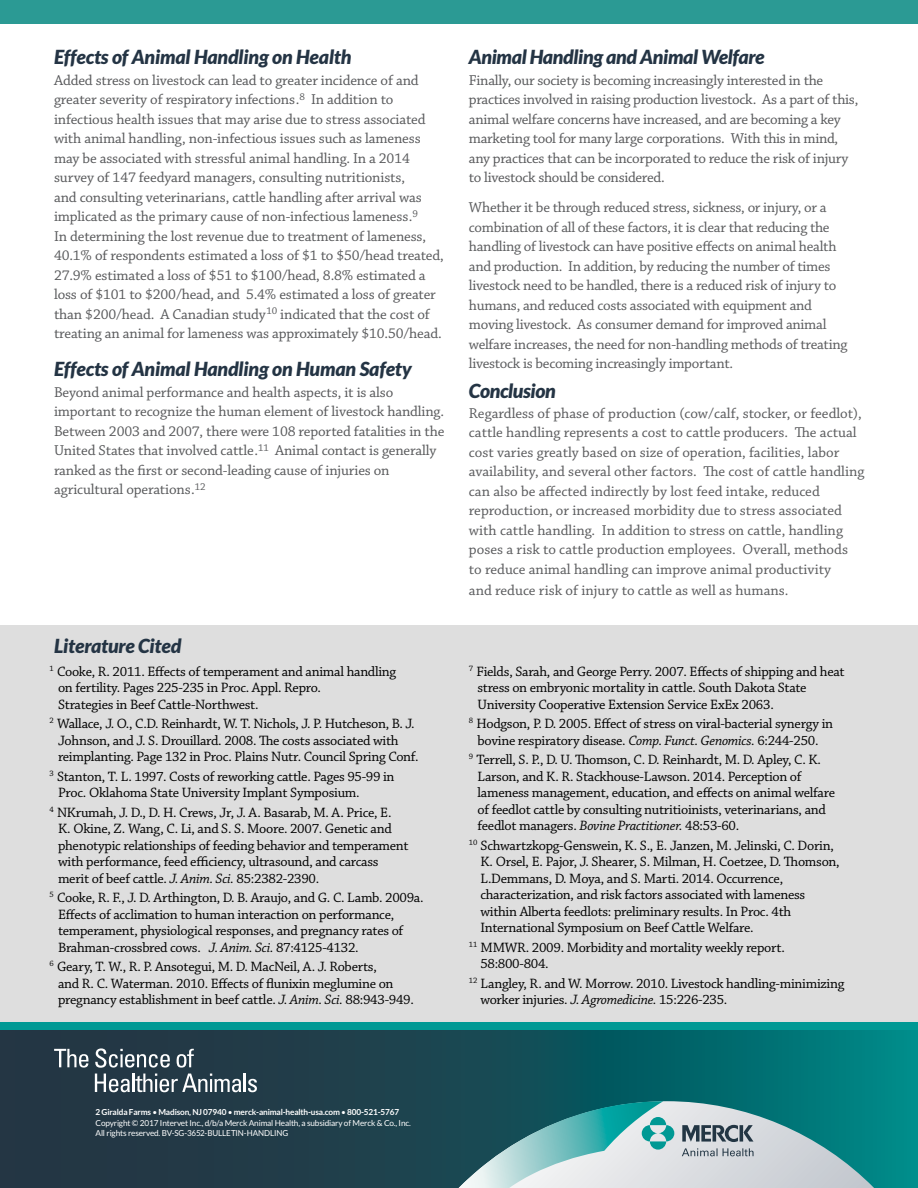
<style>
.page{position:relative;width:918px;height:1188px;background:#fff}
.page>*{position:absolute;margin:0;border:0;box-sizing:border-box;transform-origin:0 0}
.t1{font:italic 900 19.5px "Lato";letter-spacing:-.01em;color:#243444}
.t2{font:15px/19.5px "Chaparral Pro";letter-spacing:-.01em;color:#58595b}
.t3{font:15px/19.5px "Chaparral Pro";letter-spacing:-.005em;color:#5a5b5d}
.t4{font:14.25px/16.5px "Chaparral Pro";letter-spacing:-.02em;color:#000}
.t5{font:8.25px/10.8px "Lato";letter-spacing:-.02em;color:#fff}
.s1{font-style:italic}
.s2{font-weight:700}
</style>
<div class="page">
<div style="left:0;top:626px;width:918px;height:562px;background:#dedede"></div>
<div style="left:0;top:0;width:918px;height:23px;background:#2b9a94"></div>
<svg style="left:0;top:1030px;width:918px;height:158px"></svg>
<div style="left:0;top:1022px;width:918px;height:8px;background:#009994"></div>
<svg style="left:54px;top:1049px;width:34px;height:19px"></svg>
<svg style="left:95px;top:1048px;width:75px;height:20px"></svg>
<svg style="left:177px;top:1049px;width:17px;height:19px"></svg>
<svg style="left:95px;top:1074px;width:162px;height:18px"></svg>
<svg style="left:459px;top:1101px;width:415px;height:87px"></svg>
<h1 class="t1" style="left:54px;top:45px;width:299px">Effects of Animal Handling on Health</h1>
<p class="t2" style="left:54px;top:71px;width:391px">Added stress on livestock can lead to greater incidence of and greater severity of respiratory infections.<sup>8</sup> In addition to infectious health issues that may arise due to stress associated with animal handling, non-infectious issues such as lameness may be associated with stressful animal handling. In a 2014 survey of 147 feedyard managers, consulting nutritionists,<br>and consulting veterinarians, cattle handling after arrival was implicated as the primary cause of non-infectious lameness.<sup>9<br></sup>In determining the lost revenue due to treatment of lameness, 40.1% of respondents estimated a loss of $1 to $50/head treated, 27.9% estimated a loss of $51 to $100/head, 8.8% estimated a loss of $101 to $200/head, and 5.4% estimated a loss of greater than $200/head. A Canadian study<sup>10</sup> indicated that the cost of treating an animal for lameness was approximately $10.50/head.</p>
<h1 class="t1" style="left:54px;top:357px;width:359px">Effects of Animal Handling on Human Safety</h1>
<p class="t2" style="left:54px;top:383px;width:392px">Beyond animal performance and health aspects, it is also important to recognize the human element of livestock handling.<br>Between 2003 and 2007, there were 108 reported fatalities in the United States that involved cattle.<sup>11</sup> Animal contact is generally ranked as the first or second-leading cause of injuries on agricultural operations.<sup>12</sup></p>
<h1 class="t1" style="left:54px;top:635px;width:129px">Literature Cited</h1>
<p class="t4" style="left:58px;top:663px;width:340px;text-indent:-9px"><sup>1</sup> Cooke, R. 2011. Effects of temperament and animal handling on fertility. Pages 225-235 in Proc. Appl. Repro.<br>Strategies in Beef Cattle-Northwest.</p>
<p class="t4" style="left:58px;top:716px;width:362px;text-indent:-9px"><sup>2</sup> Wallace, J. O., C.D. Reinhardt, W. T. Nichols, J. P. Hutcheson, B. J.<br>Johnson, and J. S. Drouillard. 2008. The costs associated with reimplanting. Page 132 in Proc. Plains Nutr. Council Spring Conf.</p>
<p class="t4" style="left:58px;top:768px;width:338px;text-indent:-9px"><sup>3</sup> Stanton, T. L. 1997. Costs of reworking cattle. Pages 95-99 in<br>Proc. Oklahoma State University Implant Symposium.</p>
<p class="t4" style="left:58px;top:804px;width:352px;text-indent:-9px"><sup>4</sup> NKrumah, J. D., D. H. Crews, Jr, J. A. Basarab, M. A. Price, E.<br>K. Okine, Z. Wang, C. Li, and S. S. Moore. 2007. Genetic and phenotypic relationships of feeding behavior and temperament with performance, feed efficiency, ultrasound, and carcass merit of beef cattle. <span class="s1">J. Anim. Sci.</span> 85:2382-2390.</p>
<p class="t4" style="left:58px;top:890px;width:367px;text-indent:-9px"><sup>5</sup> Cooke, R. F., J. D. Arthington, D. B. Araujo, and G. C. Lamb. 2009a.<br>Effects of acclimation to human interaction on performance, temperament, physiological responses, and pregnancy rates of Brahman-crossbred cows. <span class="s1">J. Anim. Sci.</span> 87:4125-4132.</p>
<p class="t4" style="left:58px;top:959px;width:357px;text-indent:-9px"><sup>6</sup> Geary, T. W., R. P. Ansotegui, M. D. MacNeil, A. J. Roberts,<br>and R. C. Waterman. 2010. Effects of flunixin meglumine on pregnancy establishment in beef cattle. <span class="s1">J. Anim. Sci.</span> 88:943-949.</p>
<h1 class="t1" style="left:469px;top:45px;width:297px">Animal Handling and Animal Welfare</h1>
<p class="t2" style="left:469px;top:71px;width:391px">Finally, our society is becoming increasingly interested in the practices involved in raising production livestock. As a part of this, animal welfare concerns have increased, and are becoming a key marketing tool for many large corporations. With this in mind, any practices that can be incorporated to reduce the risk of injury to livestock should be considered.</p>
<p class="t3" style="left:469px;top:198px;width:380px">Whether it be through reduced stress, sickness, or injury, or a combination of all of these factors, it is clear that reducing the handling of livestock can have positive effects on animal health and production. In addition, by reducing the number of times livestock need to be handled, there is a reduced risk of injury to humans, and reduced costs associated with equipment and moving livestock. As consumer demand for improved animal welfare increases, the need for non-handling methods of treating livestock is becoming increasingly important.</p>
<h1 class="t1" style="left:469px;top:380px;width:88px">Conclusion</h1>
<p class="t3" style="left:469px;top:404px;width:397px">Regardless of phase of production (cow/calf, stocker, or feedlot), cattle handling represents a cost to cattle producers. The actual cost varies greatly based on size of operation, facilities, labor availability, and several other factors. The cost of cattle handling can also be affected indirectly by lost feed intake, reduced reproduction, or increased morbidity due to stress associated with cattle handling. In addition to stress on cattle, handling poses a risk to cattle production employees. Overall, methods to reduce animal handling can improve animal productivity</p>
<p class="t3" style="left:469px;top:581px;width:321px">and reduce risk of injury to cattle as well as humans.</p>
<p class="t4" style="left:478px;top:663px;width:369px;text-indent:-9px"><sup>7</sup> Fields, Sarah, and George Perry. 2007. Effects of shipping and heat stress on embryonic mortality in cattle. South Dakota State<br>University Cooperative Extension Service ExEx 2063.</p>
<p class="t4" style="left:469px;top:716px;width:366px;text-align:center"><sup>8</sup> Hodgson, P. D. 2005. Effect of stress on viral-bacterial synergy in bovine respiratory disease. <span class="s1">Comp. Funct. Genomics.</span> 6:244-250.</p>
<p class="t4" style="left:478px;top:752px;width:359px;text-indent:-9px"><sup>9</sup> Terrell, S. P., D. U. Thomson, C. D. Reinhardt, M. D. Apley, C. K.<br>Larson, and K. R. Stackhouse-Lawson. 2014. Perception of lameness management, education, and effects on animal welfare of feedlot cattle by consulting nutritioinists, veterinarians, and feedlot managers. <span class="s1">Bovine Practitioner.</span> 48:53-60.</p>
<p class="t4" style="left:480px;top:837px;width:361px;text-indent:-11px"><sup>10</sup> Schwartzkopg-Genswein, K. S., E. Janzen, M. Jelinski, C. Dorin, K. Orsel, E. Pajor, J. Shearer, S. Milman, H. Coetzee, D. Thomson, L.Demmans, D. Moya, and S. Marti. 2014. Occurrence, characterization, and risk factors associated with lameness within Alberta feedlots: preliminary results. In Proc. 4th International Symposium on Beef Cattle Welfare.</p>
<p class="t4" style="left:480px;top:939px;width:306px;text-indent:-11px"><sup>11</sup> MMWR. 2009. Morbidity and mortality weekly report.<br>58:800-804.</p>
<p class="t4" style="left:480px;top:975px;width:366px;text-indent:-11px"><sup>12</sup> Langley, R. and W. Morrow. 2010. Livestock handling-minimizing worker injuries. <span class="s1">J. Agromedicine.</span> 15:226-235.</p>
<p class="t5" style="left:96px;top:1106px;width:317px"><span class="s2">2 Giralda Farms</span> • <span class="s2">Madison, NJ 07940</span> • <span class="s2">merck-animal-health-usa.com</span> • <span class="s2">800-521-5767<br></span>Copyright © 2017 Intervet Inc., d/b/a Merck Animal Health, a subsidiary of Merck &amp; Co., Inc.<br>All rights reserved. BV-SG-3652-BULLETIN-HANDLING</p>
</div>
